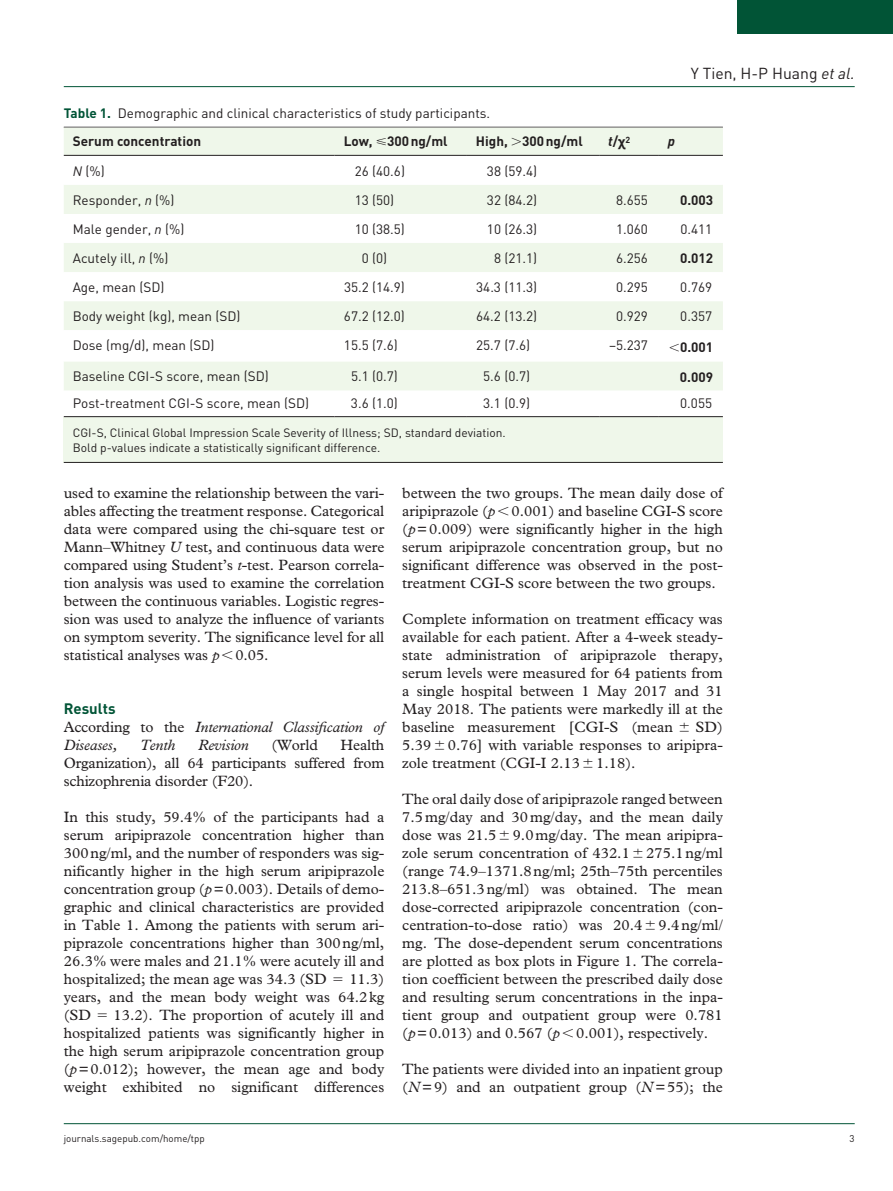
<style>
.page{position:relative;width:893px;height:1191px;background:#fff}
.page>*{position:absolute;margin:0;border:0;box-sizing:border-box;transform-origin:0 0}
.t1{font:15.75px "DIN";color:#231f20}
.t2{font:15px/18px "Plantin Std";color:#231f20;text-align:justify}
.t3{font:italic 15px/18px "Plantin Std";letter-spacing:-.01em;color:#231f20}
.t4{font:700 15px "DIN";color:#015436}
.t5{font:13.5px/28.5px "DIN";color:#231f20}
.t6{font:700 13.5px "DIN";color:#231f20}
.t7{font:italic 700 13.5px "DIN";color:#231f20}
.t8{font:12px/14.2px "DIN";color:#231f20}
.t9{font:9.75px "DIN";color:#231f20}
.s1{font-weight:700;color:#015436}
.s2{font-weight:700}
.s3{font-style:normal}
.s4{font-family:"Segoe UI";font-style:normal}
.s5{font-style:italic}
</style>
<div class="page">
<hr style="left:64px;top:86px;width:791px;height:1px;background:#015436">
<hr style="left:64px;top:1123px;width:791px;height:1px;background:#015436">
<div style="left:738px;top:0;width:155px;height:34px;background:#015436"></div>
<div style="left:64px;top:417px;width:659px;height:45px;background:#eff7ea"></div>
<hr style="left:64px;top:127px;width:659px;height:1px;background:#231f20">
<hr style="left:64px;top:462px;width:659px;height:1px;background:#231f20">
<div style="left:64px;top:128px;width:659px;height:27px;background:#eff7ea"></div>
<svg style="left:64px;top:185px;width:659px;height:205px;fill:#eff7ea"></svg>
<hr style="left:64px;top:155px;width:271px;height:1px;background:#231f20">
<hr style="left:335px;top:155px;width:132px;height:1px;background:#231f20">
<hr style="left:467px;top:155px;width:132px;height:1px;background:#231f20">
<hr style="left:599px;top:155px;width:60px;height:1px;background:#231f20">
<hr style="left:659px;top:155px;width:64px;height:1px;background:#231f20">
<hr style="left:64px;top:416px;width:271px;height:1px;background:#231f20">
<hr style="left:335px;top:416px;width:132px;height:1px;background:#231f20">
<hr style="left:467px;top:416px;width:132px;height:1px;background:#231f20">
<hr style="left:599px;top:416px;width:60px;height:1px;background:#231f20">
<hr style="left:659px;top:416px;width:64px;height:1px;background:#231f20">
<svg style="left:512px;top:138px;width:9px;height:8px"></svg>
<svg style="left:670px;top:344px;width:9px;height:8px"></svg>
<p class="t5" style="left:73px;top:98px;width:419px;text-indent:-9px"><span class="s1">Table 1.</span> Demographic and clinical characteristics of study participants.<br><span class="s2">Serum concentration</span></p>
<p class="t6" style="left:344px;top:133px;width:105px">Low, ⩽300ng/ml</p>
<p class="t6" style="left:476px;top:133px;width:108px">High, 300ng/ml</p>
<p class="t7" style="left:608px;top:133px;width:24px">t<span class="s3">/</span><span class="s4">χ</span><sup>2</sup></p>
<p class="t7" style="left:668px;top:133px;width:9px">p</p>
<p class="t1" style="left:691px;top:63px;width:165px">Y Tien, H-P Huang <span class="s5">et al.</span></p>
<p class="t5" style="left:73px;top:156px;width:34px"><span class="s5">N</span> (%)</p>
<p class="t5" style="left:355px;top:156px;width:52px">26 (40.6)</p>
<p class="t5" style="left:487px;top:156px;width:52px">38 (59.4)</p>
<p class="t5" style="left:73px;top:185px;width:103px">Responder, <span class="s5">n</span> (%)</p>
<p class="t5" style="left:355px;top:185px;width:41px">13 (50)</p>
<p class="t5" style="left:487px;top:185px;width:52px">32 (84.2)</p>
<p class="t5" style="left:616px;top:185px;width:33px">8.655</p>
<p class="t6" style="left:680px;top:191px;width:35px">0.003</p>
<p class="t5" style="left:73px;top:214px;width:113px">Male gender, <span class="s5">n</span> (%)</p>
<p class="t5" style="left:355px;top:214px;width:52px">10 (38.5)</p>
<p class="t5" style="left:487px;top:214px;width:52px">10 (26.3)</p>
<p class="t5" style="left:616px;top:214px;width:33px">1.060</p>
<p class="t5" style="left:680px;top:214px;width:33px">0.411</p>
<p class="t5" style="left:73px;top:243px;width:97px">Acutely ill, <span class="s5">n</span> (%)</p>
<p class="t5" style="left:362px;top:243px;width:27px">0 (0)</p>
<p class="t5" style="left:494px;top:243px;width:45px">8 (21.1)</p>
<p class="t5" style="left:616px;top:243px;width:33px">6.256</p>
<p class="t6" style="left:680px;top:249px;width:35px">0.012</p>
<p class="t5" style="left:73px;top:273px;width:93px">Age, mean (SD)</p>
<p class="t5" style="left:344px;top:273px;width:62px">35.2 (14.9)</p>
<p class="t5" style="left:476px;top:273px;width:62px">34.3 (11.3)</p>
<p class="t5" style="left:616px;top:273px;width:33px">0.295</p>
<p class="t5" style="left:680px;top:273px;width:33px">0.769</p>
<p class="t5" style="left:73px;top:302px;width:169px">Body weight (kg), mean (SD)</p>
<p class="t5" style="left:344px;top:302px;width:62px">67.2 (12.0)</p>
<p class="t5" style="left:476px;top:302px;width:62px">64.2 (13.2)</p>
<p class="t5" style="left:616px;top:302px;width:33px">0.929</p>
<p class="t5" style="left:680px;top:302px;width:33px">0.357</p>
<p class="t5" style="left:73px;top:331px;width:143px">Dose (mg/d), mean (SD)</p>
<p class="t5" style="left:344px;top:331px;width:55px">15.5 (7.6)</p>
<p class="t5" style="left:476px;top:331px;width:55px">25.7 (7.6)</p>
<p class="t5" style="left:609px;top:331px;width:40px">–5.237</p>
<p class="t6" style="left:680px;top:339px;width:35px">0.001</p>
<p class="t5" style="left:73px;top:362px;width:198px">Baseline CGI-S score, mean (SD)</p>
<p class="t5" style="left:351px;top:362px;width:48px">5.1 (0.7)</p>
<p class="t5" style="left:483px;top:362px;width:48px">5.6 (0.7)</p>
<p class="t6" style="left:680px;top:368px;width:35px">0.009</p>
<p class="t5" style="left:73px;top:388px;width:238px">Post-treatment CGI-S score, mean (SD)</p>
<p class="t5" style="left:351px;top:388px;width:48px">3.6 (1.0)</p>
<p class="t5" style="left:483px;top:388px;width:48px">3.1 (0.9)</p>
<p class="t5" style="left:680px;top:388px;width:33px">0.055</p>
<p class="t8" style="left:73px;top:425px;width:434px">CGI-S, Clinical Global Impression Scale Severity of Illness; SD, standard deviation.<br>Bold p-values indicate a statistically significant difference.</p>
<p class="t2" style="left:64px;top:484px;width:322px">used to examine the relationship between the vari&shy;ables affecting the treatment response. Categorical data were compared using the chi-square test or Mann–Whitney <span class="s5">U</span> test, and continuous data were compared using Student’s <span class="s5">t</span>-test. Pearson correla&shy;tion analysis was used to examine the correlation between the continuous variables. Logistic regres&shy;sion was used to analyze the influence of variants on symptom severity. The significance level for all statistical analyses was <span class="s5">p</span> 0.05.</p>
<p class="t4" style="left:64px;top:699px;width:53px">Results</p>
<p class="t3" style="left:64px;top:718px;width:322px"><span class="s3">According to the</span> International Classification of<br>Diseases,</p>
<p class="t2" style="left:64px;top:736px;width:322px;text-indent:277px">Health Organization), all 64 participants suffered from schizophrenia disorder (F20).</p>
<p class="t2" style="left:64px;top:808px;width:322px">In this study, 59.4% of the participants had a serum aripiprazole concentration higher than 300ng/ml, and the number of responders was sig&shy;nificantly higher in the high serum aripiprazole concentration group (<span class="s5">p</span>=0.003). Details of demo&shy;graphic and clinical characteristics are provided in Table 1. Among the patients with serum ari&shy;piprazole concentrations higher than 300ng/ml, 26.3% were males and 21.1% were acutely ill and hospitalized; the mean age was 34.3 (SD</p>
<p class="t3" style="left:140px;top:736px;width:37px">Tenth</p>
<p class="t3" style="left:198px;top:736px;width:52px">Revision</p>
<p class="t2" style="left:271px;top:736px;width:48px">(World</p>
<p class="t2" style="left:64px;top:970px;width:322px;text-indent:286px">11.3) years, and the mean body weight was 64.2kg (SD</p>
<p class="t2" style="left:64px;top:1006px;width:322px;text-indent:50px">13.2). The proportion of acutely ill and hospitalized patients was significantly higher in the high serum aripiprazole concentration group (<span class="s5">p</span>=0.012); however, the mean age and body weight exhibited no significant differences</p>
<p class="t2" style="left:402px;top:484px;width:322px">between the two groups. The mean daily dose of aripiprazole (<span class="s5">p</span> 0.001) and baseline CGI-S score (<span class="s5">p</span>=0.009) were significantly higher in the high serum aripiprazole concentration group, but no significant difference was observed in the post&shy;treatment CGI-S score between the two groups.</p>
<p class="t2" style="left:402px;top:610px;width:322px">Complete information on treatment efficacy was available for each patient. After a 4-week steady&shy;state administration of aripiprazole therapy, serum levels were measured for 64 patients from a single hospital between 1 May 2017 and 31<br>May 2018. The patients were markedly ill at the baseline measurement [CGI-S (mean</p>
<p class="t2" style="left:402px;top:718px;width:322px;text-indent:293px">SD)<br>5.39 0.76] with variable responses to aripipra&shy;zole treatment (CGI-I 2.13 1.18).</p>
<p class="t2" style="left:402px;top:790px;width:322px">The oral daily dose of aripiprazole ranged between 7.5mg/day and 30mg/day, and the mean daily dose was 21.5 9.0mg/day. The mean aripipra&shy;zole serum concentration of 432.1 275.1ng/ml (range 74.9–1371.8ng/ml; 25th–75th percentiles 213.8–651.3ng/ml) was obtained. The mean dose-corrected aripiprazole concentration (con&shy;centration-to-dose ratio) was 20.4 9.4ng/ml/ mg. The dose-dependent serum concentrations are plotted as box plots in Figure 1. The correla&shy;tion coefficient between the prescribed daily dose and resulting serum concentrations in the inpa&shy;tient group and outpatient group were 0.781 (<span class="s5">p</span>=0.013) and 0.567 (<span class="s5">p</span> 0.001), respectively.</p>
<p class="t2" style="left:402px;top:1060px;width:322px">The patients were divided into an inpatient group (<span class="s5">N</span>=9) and an outpatient group (<span class="s5">N</span>=55); the</p>
<p class="t9" style="left:64px;top:1132px;width:143px">journals.sagepub.com/home/tpp</p>
<p class="t9" style="left:850px;top:1132px;width:7px">3</p>
</div>
